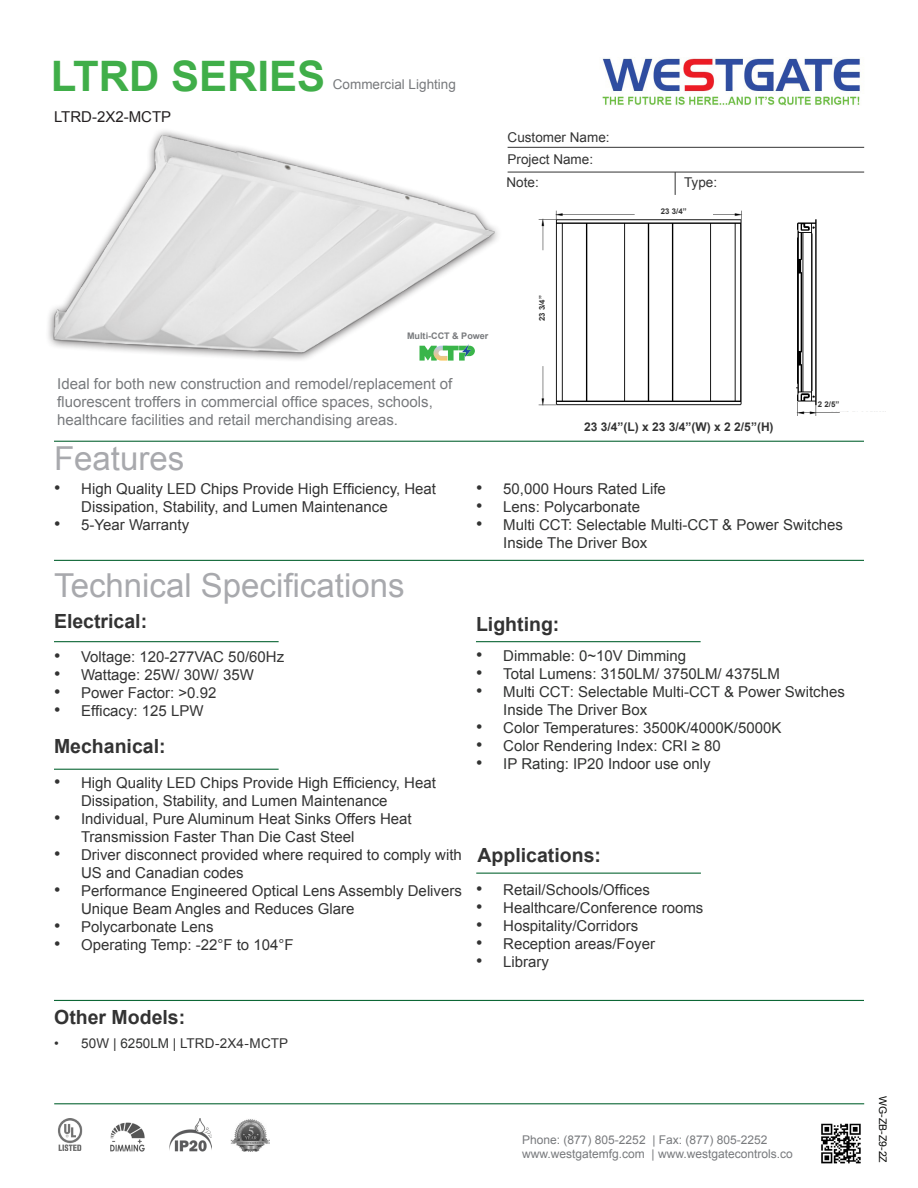
<style>
.page{position:relative;width:918px;height:1188px;background:#fff}
.page>*{position:absolute;margin:0;border:0;box-sizing:border-box;transform-origin:0 0}
.t1{font:700 42px "Arial";color:#40ae49}
.t2{font:33px "Arial";color:#a8a9ad}
.t3{font:700 19.5px "Arial";color:#333}
.t4{font:15px/18px "Arial";color:#333}
.t5{font:15px/18px "Arial";color:#323332}
.t6{font:15px "Arial";color:#787a7d}
.t7{font:15px "Arial";color:#231f20}
.t8{font:13.5px "Arial";color:#333}
.t9{font:13.5px "Arial";color:#787a7d}
.t10{font:12px "Arial";color:#787a7d}
.t11{font:700 12px "Arial";color:#333}
.t12{font:10.5px "Arial";color:#040503}
.t13{font:700 9px "Arial";color:#787a7d}
.t14{font:700 7.8px "Arial";color:#333}
.s1{font-size:18px}
.s2{color:#323332}
</style>
<div class="page">
<img style="left:538px;top:210px;width:302px;height:206px">
<img style="left:48px;top:131px;width:450px;height:229px">
<hr style="left:54px;top:441px;width:810px;height:1px;background:#0d6736">
<hr style="left:508px;top:147px;width:356px;height:1px;background:#333">
<svg style="left:675px;top:173px;width:1px;height:22px"></svg>
<hr style="left:508px;top:172px;width:356px;height:1px;background:#333">
<hr style="left:54px;top:560px;width:810px;height:1px;background:#0d6736">
<hr style="left:54px;top:641px;width:225px;height:1px;background:#0d6736">
<hr style="left:476px;top:641px;width:225px;height:1px;background:#0d6736">
<hr style="left:54px;top:769px;width:225px;height:1px;background:#0d6736">
<img style="left:602px;top:58px;width:258px;height:48px">
<hr style="left:476px;top:873px;width:225px;height:1px;background:#0d6736">
<hr style="left:54px;top:1103px;width:810px;height:1px;background:#0d6736">
<img style="left:821px;top:1123px;width:40px;height:41px">
<img style="left:110px;top:1122px;width:35px;height:30px">
<img style="left:58px;top:1119px;width:25px;height:32px">
<img style="left:170px;top:1119px;width:41px;height:33px">
<img style="left:231px;top:1119px;width:39px;height:33px">
<hr style="left:54px;top:1000px;width:810px;height:1px;background:#0d6736">
<svg style="left:538px;top:250px;width:9px;height:116px"></svg>
<div style="left:635px;top:199px;width:78px;height:20px;background:#fff"></div>
<div style="left:818px;top:401px;width:74px;height:11px;background:#fff"></div>
<svg style="left:419px;top:346px;width:56px;height:15px"></svg>
<img style="left:460px;top:344px;width:12px;height:15px">
<p class="t1" style="left:51px;top:48px;width:276px">LTRD SERIES</p>
<p class="t7" style="left:54px;top:107px;width:119px">LTRD-2X2-MCTP</p>
<p class="t9" style="left:333px;top:75px;width:125px">Commercial Lighting</p>
<p class="t8" style="left:508px;top:128px;width:104px">Customer Name:</p>
<p class="t8" style="left:508px;top:150px;width:87px">Project Name:</p>
<p class="t8" style="left:507px;top:173px;width:34px">Note:</p>
<p class="t8" style="left:684px;top:173px;width:35px">Type:</p>
<p class="t14" style="left:661px;top:206px;width:27px">23 3/4”</p>
<p class="t13" style="left:407px;top:330px;width:83px">Multi-CCT &amp; Power</p>
<p class="t6" style="left:57px;top:374px;width:397px">Ideal for both new construction and remodel/replacement of</p>
<p class="t6" style="left:57px;top:392px;width:377px">fluorescent troffers in commercial office spaces, schools,</p>
<p class="t6" style="left:57px;top:410px;width:342px">healthcare facilities and retail merchandising areas.</p>
<p class="t2" style="left:54px;top:437px;width:132px">Features</p>
<p class="t14" style="left:537px;top:321px;width:27px;rotate:-90deg">23 3/4”</p>
<p class="t11" style="left:584px;top:419px;width:191px">23 3/4”(L) x 23 3/4”(W) x 2 2/5”(H)</p>
<p class="t14" style="left:818px;top:399px;width:23px">2 2/5”</p>
<p class="t4" style="left:81px;top:480px;width:356px;text-indent:-27px"><span class="s1">•</span> High Quality LED Chips Provide High Efficiency, Heat<br>Dissipation, Stability, and Lumen Maintenance</p>
<p class="t4" style="left:54px;top:516px;width:137px"><span class="s1">•</span> 5-Year Warranty</p>
<p class="t2" style="left:54px;top:564px;width:352px">Technical Specifications</p>
<p class="t3" style="left:54px;top:608px;width:95px">Electrical:</p>
<p class="t4" style="left:54px;top:648px;width:232px"><span class="s1">•</span> Voltage: 120-277VAC 50/60Hz</p>
<p class="t4" style="left:54px;top:666px;width:201px"><span class="s1">•</span> Wattage: 25W/ 30W/ 35W</p>
<p class="t4" style="left:54px;top:684px;width:164px"><span class="s1">•</span> Power Factor: &gt;0.92</p>
<p class="t4" style="left:54px;top:702px;width:151px"><span class="s1">•</span> Efficacy: 125 LPW</p>
<p class="t3" style="left:54px;top:733px;width:113px">Mechanical:</p>
<p class="t4" style="left:81px;top:773px;width:356px;text-indent:-27px"><span class="s1">•</span> High Quality LED Chips Provide High Efficiency, Heat<br>Dissipation, Stability, and Lumen Maintenance</p>
<p class="t4" style="left:81px;top:809px;width:332px;text-indent:-27px"><span class="s1">•</span> Individual, Pure Aluminum Heat Sinks Offers Heat<br>Transmission Faster Than Die Cast Steel</p>
<p class="t4" style="left:81px;top:845px;width:382px;text-indent:-27px"><span class="s1">•</span> Driver disconnect provided where required to comply with<br>US and Canadian codes</p>
<p class="t4" style="left:81px;top:881px;width:382px;text-indent:-27px"><span class="s1">•</span> Performance Engineered Optical Lens Assembly Delivers<br>Unique Beam Angles and Reduces Glare</p>
<p class="t4" style="left:54px;top:917px;width:161px"><span class="s1">•</span> Polycarbonate Lens</p>
<p class="t4" style="left:54px;top:935px;width:241px"><span class="s1">•</span> Operating Temp: -22°F to 104°F</p>
<p class="t3" style="left:54px;top:1004px;width:133px">Other Models:</p>
<p class="t8" style="left:54px;top:1034px;width:236px">• 50W | <span class="s2">6250LM</span> | LTRD-2X4-MCTP</p>
<p class="t4" style="left:476px;top:480px;width:191px"><span class="s1">•</span> 50,000 Hours Rated Life</p>
<p class="t4" style="left:476px;top:498px;width:165px"><span class="s1">•</span> Lens: Polycarbonate</p>
<p class="t5" style="left:503px;top:516px;width:341px;text-indent:-27px"><span class="s1">•</span> Multi CCT: Selectable Multi-CCT &amp; Power Switches<br>Inside The Driver Box</p>
<p class="t3" style="left:476px;top:611px;width:85px">Lighting:</p>
<p class="t5" style="left:476px;top:647px;width:211px"><span class="s1">•</span> Dimmable: 0~10V Dimming</p>
<p class="t5" style="left:476px;top:665px;width:305px"><span class="s1">•</span> Total Lumens: 3150LM/ 3750LM/ 4375LM</p>
<p class="t5" style="left:503px;top:683px;width:343px;text-indent:-27px"><span class="s1">•</span> Multi CCT: Selectable Multi-CCT &amp; Power Switches<br>Inside The Driver Box</p>
<p class="t5" style="left:476px;top:719px;width:307px"><span class="s1">•</span> Color Temperatures: 3500K/4000K/5000K</p>
<p class="t5" style="left:476px;top:737px;width:246px"><span class="s1">•</span> Color Rendering Index: CRI ≥ 80</p>
<p class="t5" style="left:476px;top:755px;width:236px"><span class="s1">•</span> IP Rating: IP20 Indoor use only</p>
<p class="t3" style="left:478px;top:842px;width:125px">Applications:</p>
<p class="t4" style="left:476px;top:881px;width:175px"><span class="s1">•</span> Retail/Schools/Offices</p>
<p class="t4" style="left:476px;top:899px;width:229px"><span class="s1">•</span> Healthcare/Conference rooms</p>
<p class="t4" style="left:476px;top:917px;width:164px"><span class="s1">•</span> Hospitality/Corridors</p>
<p class="t4" style="left:476px;top:935px;width:180px"><span class="s1">•</span> Reception areas/Foyer</p>
<p class="t4" style="left:476px;top:953px;width:74px"><span class="s1">•</span> Library</p>
<p class="t10" style="left:522px;top:1132px;width:247px">Phone: (877) 805-2252 | Fax: (877) 805-2252</p>
<p class="t10" style="left:522px;top:1146px;width:272px">www.westgatemfg.com | www.westgatecontrols.co</p>
<p class="t12" style="left:890px;top:1096px;width:68px;rotate:90deg">WG-ZB-Z9-2Z</p>
</div>
